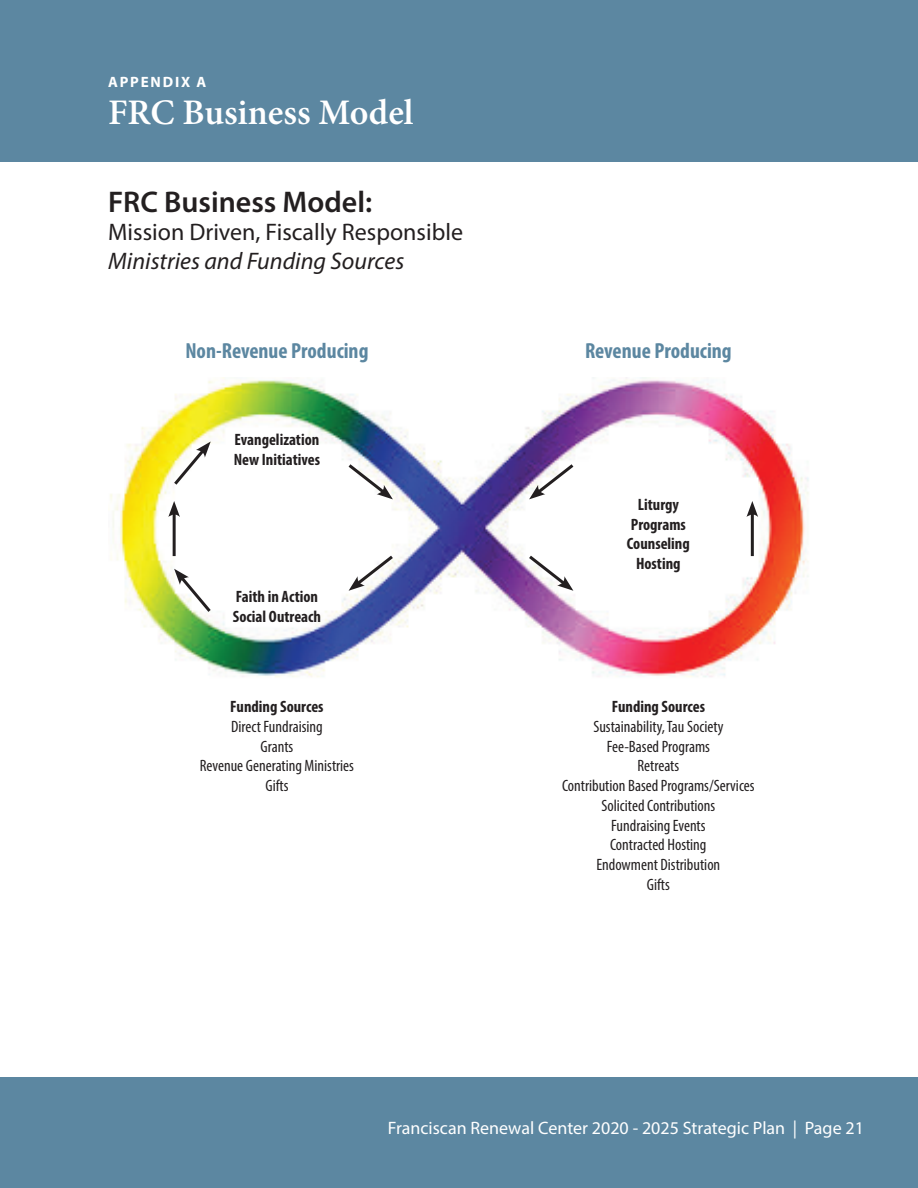
<style>
.page{position:relative;width:918px;height:1188px;background:#fff}
.page>*{position:absolute;margin:0;border:0;box-sizing:border-box;transform-origin:0 0}
.t1{font:600 36px "Minion Pro";color:#fff}
.t2{font:600 30px "Myriad Pro";color:#231f20}
.t3{font:24px "Myriad Pro";color:#231f20}
.t4{font:italic 24px "Myriad Pro";color:#231f20}
.t5{font:700 condensed 21.9px "Myriad Pro";color:#5c87a1}
.t6{font:18px "Myriad Pro";color:#fff}
.t7{font:condensed 16.5px/19.8px "Myriad Pro";color:#231f20;text-align:center}
.t8{font:700 condensed 16.5px/19.8px "Myriad Pro";color:#231f20}
.t9{font:700 15px "Myriad Pro";letter-spacing:.12em;color:#fff}
</style>
<div class="page">
<div style="left:0;top:0;width:918px;height:162px;background:#5c87a1"></div>
<div style="left:0;top:1078px;width:918px;height:110px;background:#5c87a1"></div>
<img style="left:110px;top:378px;width:699px;height:299px">
<hr style="left:751px;top:511px;width:3px;height:45px;background:#231f20">
<svg style="left:746px;top:501px;width:12px;height:16px"></svg>
<hr style="left:173px;top:511px;width:3px;height:45px;background:#231f20">
<svg style="left:168px;top:501px;width:12px;height:16px"></svg>
<svg style="left:529px;top:461px;width:48px;height:38px"></svg>
<svg style="left:345px;top:461px;width:48px;height:38px"></svg>
<svg style="left:349px;top:553px;width:47px;height:38px"></svg>
<svg style="left:526px;top:553px;width:47px;height:38px"></svg>
<svg style="left:174px;top:569px;width:40px;height:46px"></svg>
<svg style="left:171px;top:442px;width:40px;height:46px"></svg>
<p class="t9" style="left:108px;top:72px;width:100px">APPENDIX A</p>
<h1 class="t1" style="left:108px;top:88px;width:307px">FRC Business Model</h1>
<h2 class="t2" style="left:108px;top:182px;width:266px">FRC Business Model:</h2>
<h3 class="t3" style="left:108px;top:217px;width:357px">Mission Driven, Fiscally Responsible</h3>
<h3 class="t4" style="left:108px;top:246px;width:298px">Ministries and Funding Sources</h3>
<h3 class="t5" style="left:185px;top:337px;width:184px">Non-Revenue Producing</h3>
<h3 class="t5" style="left:585px;top:337px;width:148px">Revenue Producing</h3>
<p class="t8" style="left:234px;top:429px;width:88px">Evangelization<br>New Initiatives</p>
<p class="t8" style="left:233px;top:586px;width:90px">Faith in Action<br>Social Outreach</p>
<p class="t8" style="left:230px;top:696px;width:95px">Funding Sources</p>
<p class="t7" style="left:200px;top:716px;width:156px">Direct Fundraising<br>Grants<br>Revenue Generating Ministries<br>Gifts</p>
<p class="t8" style="left:627px;top:494px;width:65px;text-align:center">Liturgy<br>Programs<br>Counseling<br>Hosting</p>
<p class="t8" style="left:612px;top:696px;width:95px">Funding Sources</p>
<p class="t7" style="left:562px;top:716px;width:194px">Sustainability, Tau Society<br>Fee-Based Programs<br>Retreats<br>Contribution Based Programs/Services<br>Solicited Contributions<br>Fundraising Events<br>Contracted Hosting<br>Endowment Distribution<br>Gifts</p>
<p class="t6" style="left:388px;top:1117px;width:478px">Franciscan Renewal Center 2020 - 2025 Strategic Plan | Page 21</p>
</div>
